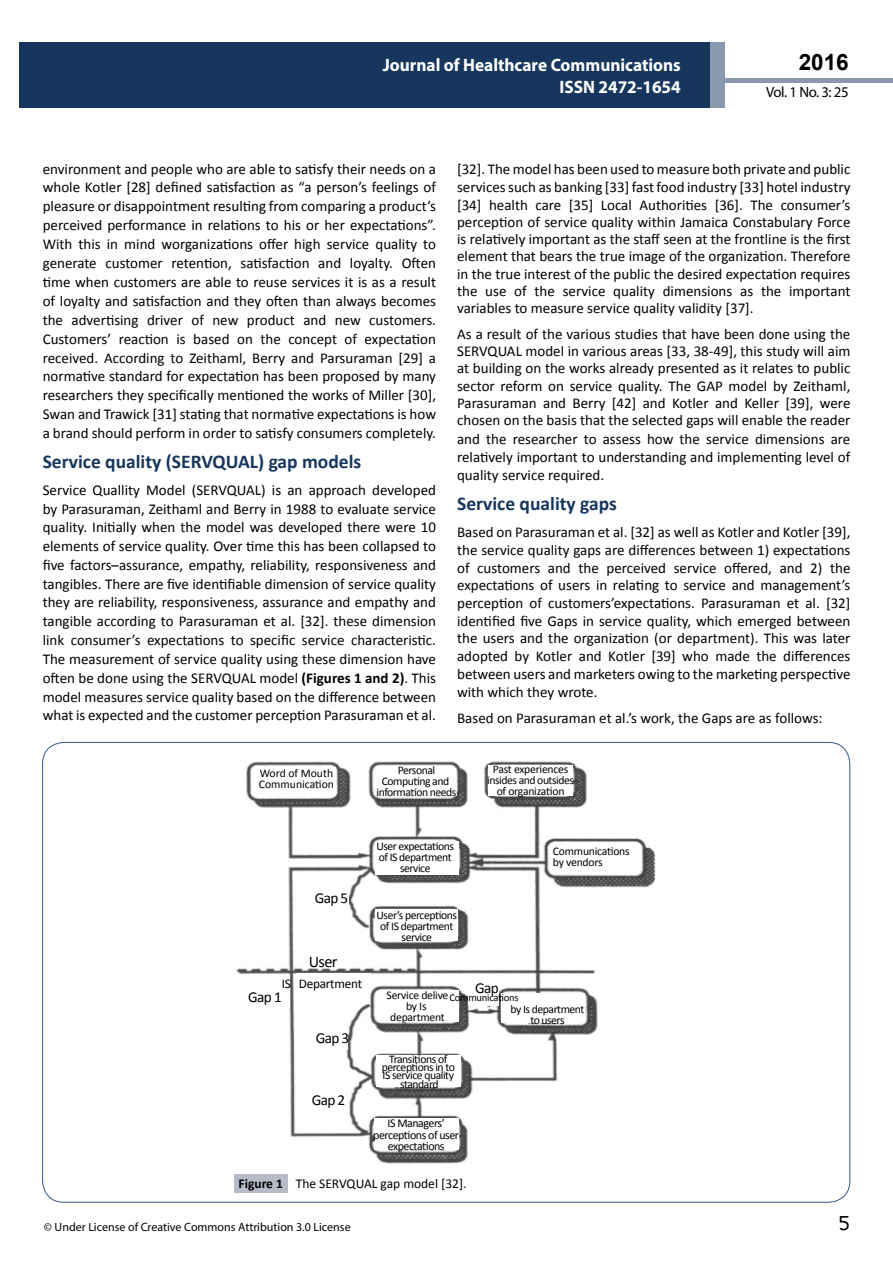
<style>
.page{position:relative;width:893px;height:1263px;background:#fff}
.page>*{position:absolute;margin:0;border:0;box-sizing:border-box;transform-origin:0 0}
.t1{font:25.5px "Tunga";color:#000}
.t2{font:700 22.5px "Arial";color:#000}
.t3{font:700 19.5px "Calibri";color:#16365d}
.t4{font:700 18px/21.6px "Myriad Pro";color:#fff;text-align:right;scale:.96 1}
.t5{font:16.35px "Calibri";color:#000}
.t6{font:15.3px "Calibri";letter-spacing:-.04em;color:#000}
.t7{font:15px/17.7px "Calibri";color:#000;text-align:justify}
.t8{font:14.85px "Myriad Pro";letter-spacing:-.03em;color:#000}
.t9{font:13.5px "Calibri";color:#000}
.t10{font:13.35px "Calibri";letter-spacing:-.02em;color:#000}
.t11{font:12px "Myriad Pro";color:#000}
.t12{font:12px/11.2px "Calibri";letter-spacing:-.04em;color:#000;text-align:center}
.t13{font:11.7px/10.9px "Calibri";letter-spacing:-.04em;color:#000;text-align:center}
.t14{font:11.7px/10.9px "Calibri";letter-spacing:-.02em;color:#000;text-align:center}
.t15{font:11.7px/10.9px "Calibri";color:#000}
.t16{font:10.5px "Calibri";letter-spacing:-.02em;color:#000}
.s1{font-weight:700}
</style>
<div class="page">
<hr style="left:725px;top:78px;width:168px;height:4px;background:#8a9aae">
<div style="left:19px;top:42px;width:690px;height:66px;background:#16365d"></div>
<div style="left:709px;top:42px;width:16px;height:66px;background:#8a9aae"></div>
<div style="left:234px;top:1174px;width:53px;height:18px;background:#b9bac8"></div>
<img style="left:236px;top:761px;width:420px;height:403px">
<div style="left:377px;top:1055px;width:84px;height:32px;background:#fff"></div>
<div style="left:375px;top:1118px;width:84px;height:32px;background:#fff"></div>
<div style="left:312px;top:1023px;width:35px;height:27px;background:#fff"></div>
<svg style="left:301px;top:1089px;width:46px;height:28px"></svg>
<div style="left:468px;top:977px;width:30px;height:29px;background:#fff"></div>
<div style="left:501px;top:993px;width:84px;height:29px;background:#fff"></div>
<div style="left:309px;top:889px;width:40px;height:20px;background:#fff"></div>
<div style="left:307px;top:948px;width:40px;height:20px;background:#fff"></div>
<div style="left:243px;top:975px;width:47px;height:33px;background:#fff"></div>
<div style="left:297px;top:974px;width:74px;height:18px;background:#fff"></div>
<div style="left:378px;top:990px;width:81px;height:32px;background:#fff"></div>
<div style="left:375px;top:910px;width:82px;height:31px;background:#fff"></div>
<div style="left:550px;top:845px;width:89px;height:28px;background:#fff"></div>
<div style="left:375px;top:841px;width:84px;height:34px;background:#fff"></div>
<div style="left:488px;top:765px;width:85px;height:30px;background:#fff"></div>
<svg style="left:376px;top:766px;width:81px;height:31px"></svg>
<div style="left:255px;top:767px;width:81px;height:28px;background:#fff"></div>
<p class="t4" style="left:517px;top:53px;width:198px">ARCHIVOS DE MEDICINA<br>ISSN 1698-9465</p>
<h2 class="t2" style="left:799px;top:47px;width:52px">2016</h2>
<p class="t4" style="left:383px;top:54px;width:312px">Journal of Healthcare Communications<br>ISSN 2472-1654</p>
<p class="t8" style="left:766px;top:83px;width:84px">Vol. 1 No. 3: 25</p>
<p class="t7" style="left:43px;top:159px;width:395px;line-height:18.9px">environment and people who are able to satisfy their needs on a whole Kotler [28] defined satisfaction as “a person’s feelings of pleasure or disappointment resulting from comparing a product’s perceived performance in relations to his or her expectations”.<br>With this in mind worganizations offer high service quality to generate customer retention, satisfaction and loyalty. Often time when customers are able to reuse services it is as a result of loyalty and satisfaction and they often than always becomes the advertising driver of new product and new customers.<br>Customers’ reaction is based on the concept of expectation received. According to Zeithaml, Berry and Parsuraman [29] a normative standard for expectation has been proposed by many researchers they specifically mentioned the works of Miller [30], Swan and Trawick [31] stating that normative expectations is how a brand should perform in order to satisfy consumers completely.</p>
<h3 class="t3" style="left:43px;top:449px;width:320px">Service quality (SERVQUAL) gap models</h3>
<p class="t7" style="left:43px;top:481px;width:395px;line-height:18.8px">Service Quallity Model (SERVQUAL) is an approach developed by Parasuraman, Zeithaml and Berry in 1988 to evaluate service quality. Initially when the model was developed there were 10 elements of service quality. Over time this has been collapsed to five factors–assurance, empathy, reliability, responsiveness and tangibles. There are five identifiable dimension of service quality they are reliability, responsiveness, assurance and empathy and tangible according to Parasuraman et al. [32]. these dimension link consumer’s expectations to specific service characteristic.<br>The measurement of service quality using these dimension have often be done using the SERVQUAL model <span class="s1">(Figures 1 and 2)</span>. This model measures service quality based on the difference between what is expected and the customer perception Parasuraman et al.</p>
<p class="t7" style="left:457px;top:160px;width:395px">[32]. The model has been used to measure both private and public services such as banking [33] fast food industry [33] hotel industry [34] health care [35] Local Authorities [36]. The consumer’s perception of service quality within Jamaica Constabulary Force is relatively important as the staff seen at the frontline is the first element that bears the true image of the organization. Therefore in the true interest of the public the desired expectation requires the use of the service quality dimensions as the important variables to measure service quality validity [37].</p>
<p class="t7" style="left:457px;top:325px;width:395px">As a result of the various studies that have been done using the SERVQUAL model in various areas [33, 38-49], this study will aim at building on the works already presented as it relates to public sector reform on service quality. The GAP model by Zeithaml, Parasuraman and Berry [42] and Kotler and Keller [39], were chosen on the basis that the selected gaps will enable the reader and the researcher to assess how the service dimensions are relatively important to understanding and implementing level of quality service required.</p>
<h3 class="t3" style="left:457px;top:491px;width:161px">Service quality gaps</h3>
<p class="t7" style="left:457px;top:523px;width:395px">Based on Parasuraman et al. [32] as well as Kotler and Kotler [39], the service quality gaps are differences between 1) expectations of customers and the perceived service offered, and 2) the expectations of users in relating to service and management’s perception of customers’expectations. Parasuraman et al. [32] identified five Gaps in service quality, which emerged between the users and the organization (or department). This was later adopted by Kotler and Kotler [39] who made the differences between users and marketers owing to the marketing perspective with which they wrote.</p>
<p class="t7" style="left:457px;top:709px;width:367px">Based on Parasuraman et al.’s work, the Gaps are as follows:</p>
<p class="t15" style="left:259px;top:768px;width:77px">Word of Mouth<br>Communication</p>
<p class="t13" style="left:377px;top:765px;width:81px">Personal<br>Computing and information needs</p>
<p class="t6" style="left:315px;top:889px;width:35px">Gap 5</p>
<p class="t5" style="left:309px;top:952px;width:30px">User</p>
<p class="t13" style="left:376px;top:840px;width:79px">User expectations of IS department service</p>
<p class="t13" style="left:377px;top:909px;width:82px">User’s perceptions of IS department service</p>
<p class="t13" style="left:487px;top:764px;width:88px">Past experiences insides and outsides of organization</p>
<p class="t14" style="left:553px;top:845px;width:78px;text-align:left">Communications by vendors</p>
<p class="t10" style="left:282px;top:975px;width:82px">IS Department</p>
<p class="t6" style="left:248px;top:988px;width:35px">Gap 1</p>
<p class="t6" style="left:316px;top:1028px;width:35px">Gap 3</p>
<p class="t6" style="left:312px;top:1090px;width:35px">Gap 2</p>
<p class="t6" style="left:475px;top:978px;width:25px">Gap</p>
<p class="t14" style="left:387px;top:989px;width:63px">Service delive by Is department</p>
<p class="t16" style="left:449px;top:991px;width:71px">Communications</p>
<p class="t13" style="left:511px;top:1003px;width:75px">by Is department to users</p>
<p class="t13" style="left:382px;top:1055px;width:75px;line-height:8.2px">Transitions of perceptions in to<br>IS service quality standard</p>
<p class="t12" style="left:373px;top:1118px;width:87px">IS Managers’ perceptions of user expectations</p>
<p class="t9" style="left:238px;top:1175px;width:230px"><span class="s1">Figure 1</span> The SERVQUAL gap model [32].</p>
<p class="t11" style="left:44px;top:1220px;width:308px">© Under License of Creative Commons Attribution 3.0 License</p>
<h1 class="t1" style="left:839px;top:1206px;width:13px">5</h1>
</div>
